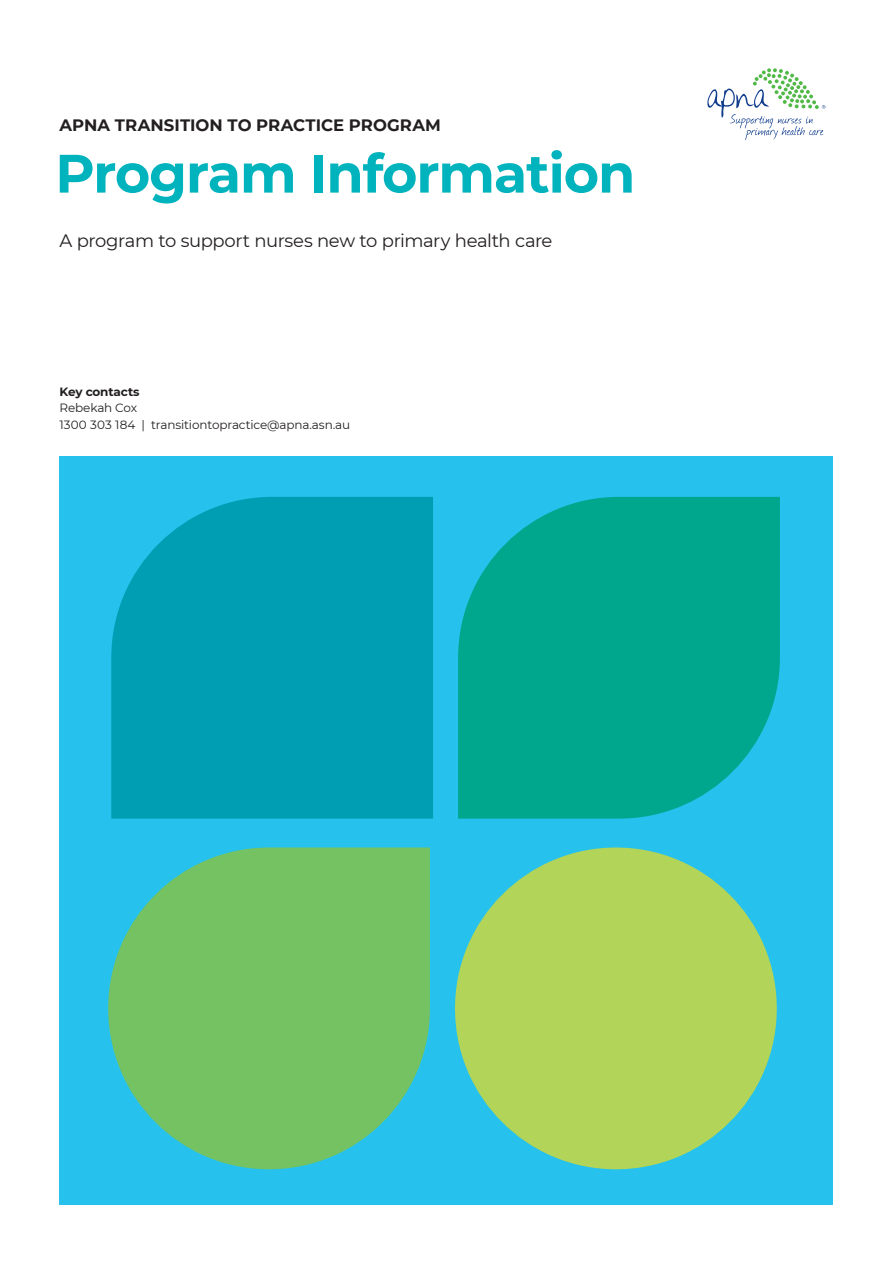
<style>
.page{position:relative;width:893px;height:1263px;background:#fff}
.page>*{position:absolute;margin:0;border:0;box-sizing:border-box;transform-origin:0 0}
.Main_Heading{font:700 54px "Montserrat";letter-spacing:-.02em;color:#00b3bd}
.Main_Heading-2{font:18px "Montserrat";letter-spacing:-.025em;color:#231f20}
.Main_Heading-3{font:700 16.5px "Montserrat";letter-spacing:.005em;color:#231f20}
.Main_Heading-4{font:12px "Montserrat";letter-spacing:-.01em;color:#231f20}
.Main_Heading-5{font:700 12px/16.5px "Montserrat";letter-spacing:-.01em;color:#231f20}
.s1{font-weight:400}
</style>
<div class="page">
<div style="left:60px;top:456px;width:773px;height:748px;background:#26c2ed"></div>
<div style="left:111px;top:497px;width:322px;height:322px;background:#009eb2"></div>
<svg style="left:108px;top:847px;width:322px;height:322px;fill:#74c262"></svg>
<svg style="left:458px;top:497px;width:322px;height:322px;background:#04a996"></svg>
<div style="left:455px;top:847px;width:322px;height:322px;background:#b2d458;border-radius:50%"></div>
<svg style="left:707px;top:68px;width:118px;height:72px"></svg>
<p class="Main_Heading-3" style="left:60px;top:113px;width:383px">APNA TRANSITION TO PRACTICE PROGRAM</p>
<p class="Main_Heading" style="left:55px;top:134px;width:582px">Program Information</p>
<p class="Main_Heading-2" style="left:60px;top:228px;width:494px">A program to support nurses new to primary health care</p>
<p class="Main_Heading-5" style="left:60px;top:383px;width:81px">Key contacts<br><span class="s1">Rebekah Cox</span></p>
<p class="Main_Heading-4" style="left:60px;top:416px;width:292px">1300 303 184 | transitiontopractice@apna.asn.au</p>
</div>
